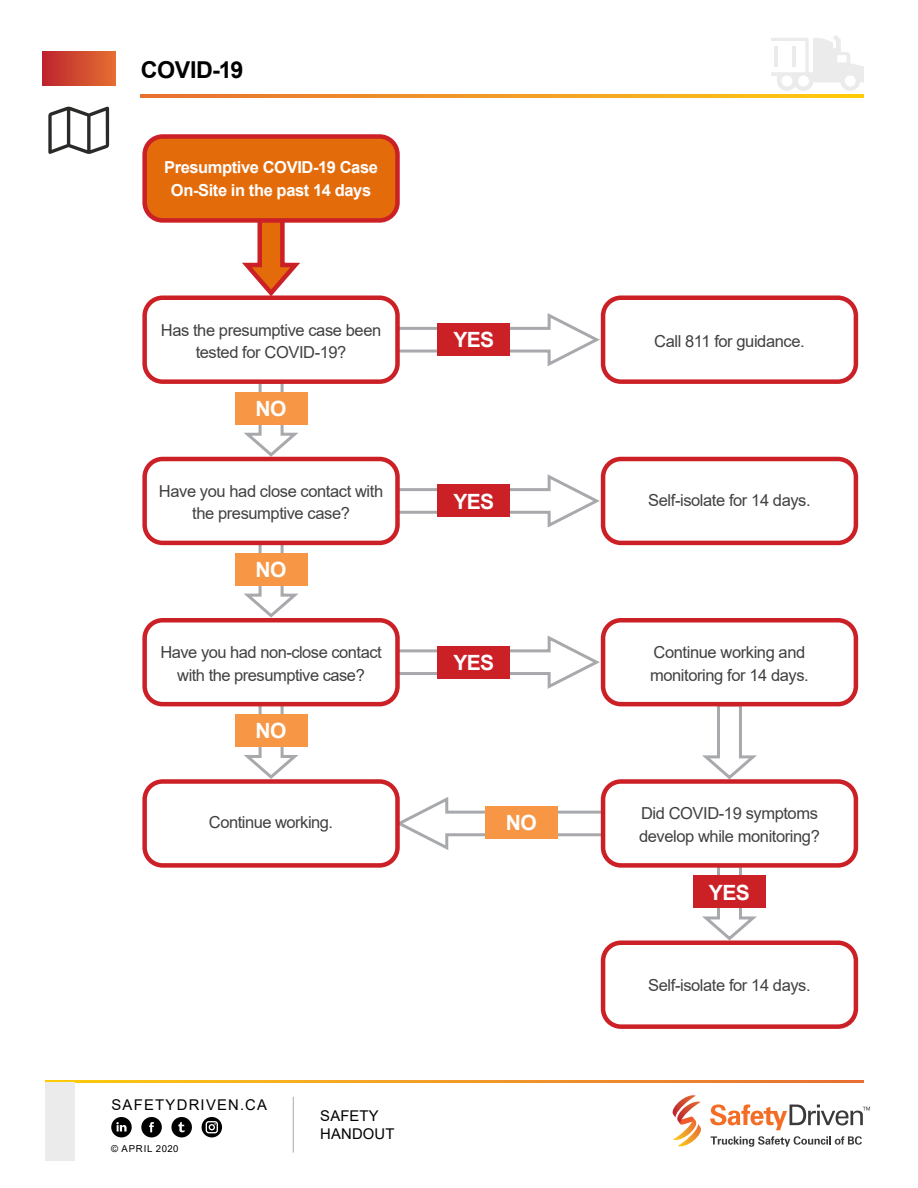
<style>
.page{position:relative;width:918px;height:1188px;background:#fff}
.page>*{position:absolute;margin:0;border:0;box-sizing:border-box;transform-origin:0 0}
.t1{font:700 23.25px "Arial";letter-spacing:-.015em;color:#000}
.t2{font:700 21px "Arial";letter-spacing:-.025em;color:#fff}
.t3{font:16.5px/22.5px "Arial";letter-spacing:-.025em;color:#414042;text-align:center}
.t4{font:700 16.5px/22.5px "Arial";letter-spacing:-.025em;color:#fff;text-align:center}
.t5{font:14.85px "Arial";letter-spacing:.085em;color:#000}
.t6{font:14.85px/17.9px "Arial";letter-spacing:.01em;color:#000}
.t7{font:9.6px "Arial";letter-spacing:.085em;color:#000}
</style>
<div class="page">
<div style="left:42px;top:51px;width:73px;height:35px;background:linear-gradient(to right,#bd242e,#e46d31)"></div>
<svg style="left:140px;top:95px;width:724px;height:2px"></svg>
<svg style="left:45px;top:1080px;width:819px;height:2px;background:#f29c24"></svg>
<div style="left:45px;top:1082px;width:30px;height:79px;background:#ebebec"></div>
<svg style="left:111px;top:1117px;width:21px;height:20px"></svg>
<svg style="left:141px;top:1117px;width:21px;height:20px"></svg>
<svg style="left:171px;top:1117px;width:21px;height:20px"></svg>
<svg style="left:202px;top:1117px;width:20px;height:20px"></svg>
<hr style="left:293px;top:1097px;width:1px;height:56px;background:#a7a9ac">
<svg style="left:711px;top:1136px;width:151px;height:11px"></svg>
<svg style="left:672px;top:1095px;width:29px;height:52px"></svg>
<svg style="left:710px;top:1104px;width:160px;height:26px"></svg>
<svg style="left:48px;top:107px;width:61px;height:47px"></svg>
<svg style="left:394px;top:311px;width:207px;height:58px"></svg>
<svg style="left:242px;top:223px;width:58px;height:72px"></svg>
<svg style="left:240px;top:384px;width:63px;height:73px"></svg>
<svg style="left:240px;top:545px;width:63px;height:73px"></svg>
<svg style="left:698px;top:706px;width:63px;height:73px"></svg>
<svg style="left:698px;top:868px;width:63px;height:72px"></svg>
<svg style="left:240px;top:706px;width:63px;height:73px"></svg>
<svg style="left:394px;top:472px;width:207px;height:58px"></svg>
<svg style="left:394px;top:633px;width:207px;height:58px"></svg>
<svg style="left:400px;top:797px;width:201px;height:53px"></svg>
<div style="left:142px;top:295px;width:258px;height:89px;border:4px solid #cc2027;border-radius:18px"></div>
<div style="left:601px;top:295px;width:257px;height:89px;border:4px solid #cc2027;border-radius:18px"></div>
<div style="left:145px;top:137px;width:253px;height:83px;background:#e36b0a;border-radius:18px"></div>
<div style="left:142px;top:134px;width:258px;height:89px;border:4px solid #cc2027;border-radius:18px"></div>
<div style="left:142px;top:457px;width:258px;height:88px;border:4px solid #cc2027;border-radius:18px"></div>
<div style="left:601px;top:457px;width:257px;height:88px;border:4px solid #cc2027;border-radius:18px"></div>
<div style="left:142px;top:618px;width:258px;height:88px;border:4px solid #cc2027;border-radius:18px"></div>
<div style="left:601px;top:618px;width:257px;height:88px;border:4px solid #cc2027;border-radius:18px"></div>
<div style="left:142px;top:779px;width:258px;height:89px;border:4px solid #cc2027;border-radius:18px"></div>
<div style="left:601px;top:779px;width:257px;height:89px;border:4px solid #cc2027;border-radius:18px"></div>
<div style="left:601px;top:940px;width:257px;height:89px;border:4px solid #cc2027;border-radius:18px"></div>
<div style="left:235px;top:392px;width:73px;height:32px;background:#f79645"></div>
<div style="left:235px;top:553px;width:73px;height:32px;background:#f79645"></div>
<div style="left:693px;top:876px;width:73px;height:32px;background:#cc2027"></div>
<div style="left:437px;top:646px;width:73px;height:32px;background:#cc2027"></div>
<div style="left:437px;top:485px;width:73px;height:32px;background:#cc2027"></div>
<div style="left:437px;top:324px;width:73px;height:32px;background:#cc2027"></div>
<div style="left:235px;top:714px;width:73px;height:33px;background:#f79645"></div>
<div style="left:485px;top:806px;width:73px;height:32px;background:#f79645"></div>
<svg style="left:771px;top:35px;width:93px;height:56px"></svg>
<h1 class="t1" style="left:141px;top:54px;width:104px">COVID-19</h1>
<p class="t4" style="left:164px;top:156px;width:215px">Presumptive COVID-19 Case<br>On-Site in the past 14 days</p>
<p class="t3" style="left:161px;top:319px;width:222px">Has the presumptive case been tested for COVID-19?</p>
<p class="t3" style="left:654px;top:330px;width:152px">Call 811 for guidance.</p>
<p class="t2" style="left:453px;top:325px;width:42px">YES</p>
<p class="t2" style="left:256px;top:394px;width:32px">NO</p>
<p class="t3" style="left:159px;top:480px;width:226px">Have you had close contact with the presumptive case?</p>
<p class="t2" style="left:256px;top:555px;width:32px">NO</p>
<p class="t3" style="left:160px;top:641px;width:223px">Have you had non-close contact with the presumptive case?</p>
<p class="t2" style="left:256px;top:716px;width:32px">NO</p>
<p class="t3" style="left:209px;top:811px;width:126px">Continue working.</p>
<p class="t2" style="left:453px;top:486px;width:42px">YES</p>
<p class="t2" style="left:453px;top:648px;width:42px">YES</p>
<p class="t2" style="left:506px;top:808px;width:32px">NO</p>
<p class="t5" style="left:112px;top:1094px;width:157px">SAFETYDRIVEN.CA</p>
<p class="t7" style="left:111px;top:1142px;width:69px">© APRIL 2020</p>
<p class="t6" style="left:320px;top:1107px;width:76px">SAFETY<br>HANDOUT</p>
<p class="t3" style="left:648px;top:489px;width:164px">Self-isolate for 14 days.</p>
<p class="t3" style="left:650px;top:641px;width:160px;text-align:left">Continue working and monitoring for 14 days.</p>
<p class="t3" style="left:639px;top:802px;width:182px;text-align:left">Did COVID-19 symptoms develop while monitoring?</p>
<p class="t2" style="left:709px;top:877px;width:42px">YES</p>
<p class="t3" style="left:648px;top:974px;width:164px">Self-isolate for 14 days.</p>
</div>
